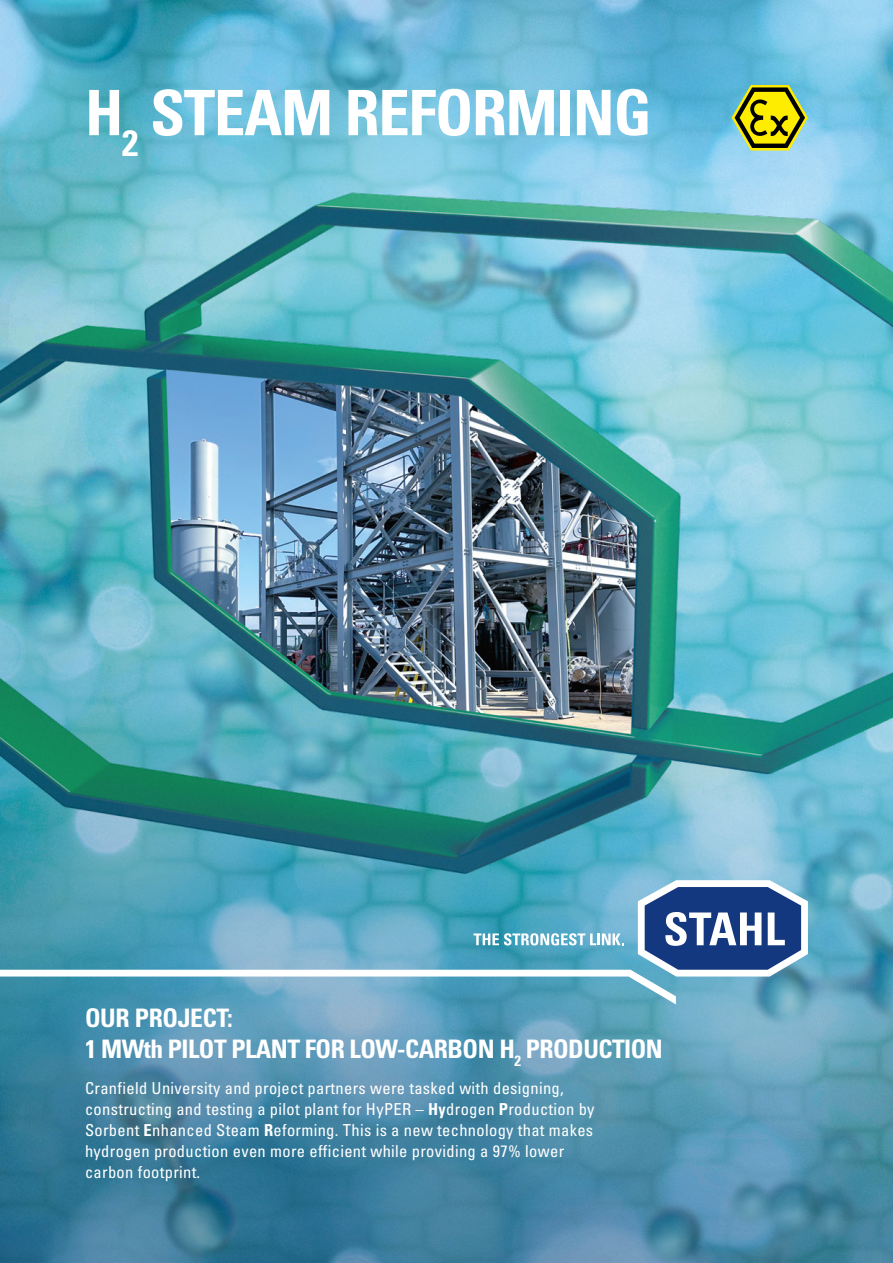
<style>
.page{position:relative;width:893px;height:1263px;background:#fff}
.page>*{position:absolute;margin:0;border:0;box-sizing:border-box;transform-origin:0 0}
.t1{font:62.7px "Univers LTCYR 67 Bold Cond";letter-spacing:-.02em;color:#fff}
.t2{font:25.5px/30.6px "Univers LTCYR 67 Bold Cond";letter-spacing:-.02em;color:#fff}
.t3{font:condensed 16.5px/21px "Univers LTCYR 57";letter-spacing:.02em;color:#fff}
.s1{font-family:"Univers LTCYR 67 Bold Cond";font-stretch:normal}
</style>
<div class="page">
<svg style="left:703px;top:912px;width:190px;height:351px;background:#5999b4"></svg>
<img style="left:0;top:0;width:893px;height:912px">
<div style="left:0;top:964px;width:703px;height:299px;background:#000;opacity:.2"></div>
<svg style="left:0;top:880px;width:808px;height:124px;background:#61a2be"></svg>
<svg style="left:732px;top:85px;width:76px;height:66px;background:#9ca63a"></svg>
<h1 class="t1" style="left:85px;top:74px;width:568px">H<sub>2</sub> STEAM REFORMING</h1>
<h2 class="t2" style="left:85px;top:1002px;width:579px">OUR PROJECT:<br>1 MWth PILOT PLANT FOR LOW-CARBON H<sub>2</sub> PRODUCTION</h2>
<p class="t3" style="left:85px;top:1077px;width:511px">Cranfield University and project partners were tasked with designing, constructing and testing a pilot plant for HyPER – <span class="s1">Hy</span>drogen <span class="s1">P</span>roduction by Sorbent <span class="s1">E</span>nhanced Steam <span class="s1">R</span>eforming. This is a new technology that makes hydrogen production even more efficient while providing a 97% lower carbon footprint.</p>
</div>
